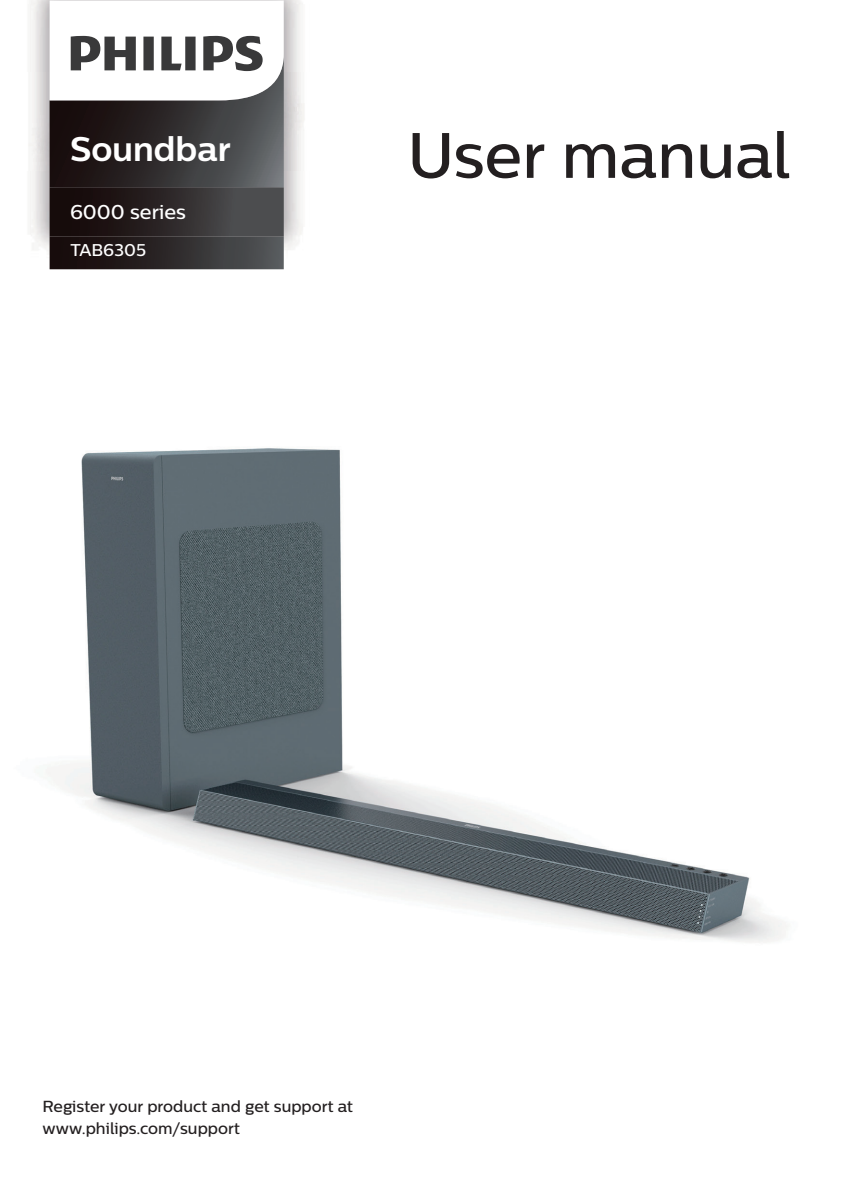
<style>
.page{position:relative;width:842px;height:1191px;background:#fff}
.page>*{position:absolute;margin:0;border:0;box-sizing:border-box;transform-origin:0 0}
.t1{font:500 64px "Centrale Sans";color:#231f20}
.t2{font:700 34px "Centrale Sans";color:#fff}
.t3{font:500 20px "Centrale Sans";color:#fff}
.t4{font:500 17px "Centrale Sans";color:#fff}
.t5{font:500 16px/22px "Centrale Sans";color:#231f20}
</style>
<div class="page">
<img style="left:30px;top:170px;width:273px;height:89px">
<img style="left:30px;top:0;width:272px;height:73px">
<img style="left:28px;top:73px;width:276px;height:97px">
<svg style="left:50px;top:0;width:234px;height:269px"></svg>
<img style="left:46px;top:448px;width:742px;height:495px">
<h2 class="t2" style="left:70px;top:128px;width:162px">Soundbar</h2>
<p class="t3" style="left:70px;top:200px;width:117px">6000 series</p>
<p class="t4" style="left:70px;top:240px;width:77px">TAB6305</p>
<h1 class="t1" style="left:408px;top:118px;width:385px">User manual</h1>
<p class="t5" style="left:43px;top:1095px;width:312px">Register your product and get support at www.philips.com/support</p>
</div>
